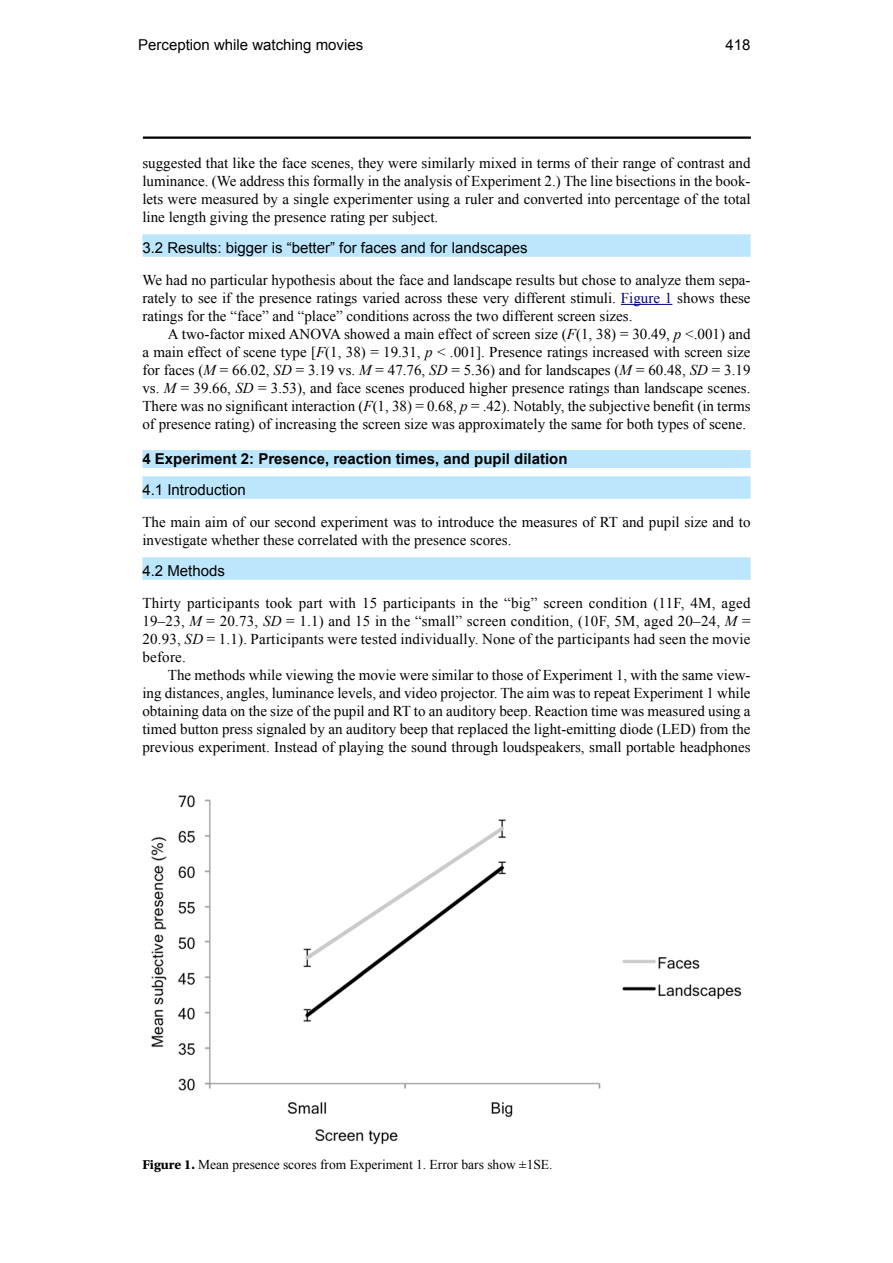
<style>
.page{position:relative;width:893px;height:1263px;background:#fff}
.page>*{position:absolute;margin:0;border:0;box-sizing:border-box;transform-origin:0 0}
.t1{font:15px/18px "Times New Roman";color:#000;text-align:justify}
.t2{font:15px "Arial";color:#000}
.t3{font:700 15px "Arial";color:#000}
.t4{font:13.5px "Times New Roman";color:#000}
.s1{color:#000080}
.s2{font-style:italic}
.s3{font-family:"Utopia Std";font-weight:700}
</style>
<div class="page">
<hr style="left:143px;top:136px;width:608px;height:3px;background:#000">
<div style="left:142px;top:234px;width:608px;height:23px;background:#bce6fb"></div>
<hr style="left:621px;top:304px;width:51px;height:1px;background:#000080">
<div style="left:142px;top:450px;width:608px;height:18px;background:#bce6fb"></div>
<div style="left:142px;top:476px;width:608px;height:23px;background:#bce6fb"></div>
<div style="left:142px;top:557px;width:608px;height:23px;background:#bce6fb"></div>
<img style="left:151px;top:795px;width:591px;height:350px">
<p class="t2" style="left:138px;top:35px;width:227px">Perception while watching movies</p>
<p class="t2" style="left:725px;top:35px;width:27px">418</p>
<p class="t1" style="left:142px;top:153px;width:610px">suggested that like the face scenes, they were similarly mixed in terms of their range of contrast and luminance. (We address this formally in the analysis of Experiment 2.) The line bisections in the book&shy;lets were measured by a single experimenter using a ruler and converted into percentage of the total line length giving the presence rating per subject.</p>
<p class="t2" style="left:142px;top:237px;width:387px">3.2 Results: bigger is “better” for faces and for landscapes</p>
<p class="t1" style="left:142px;top:270px;width:610px">We had no particular hypothesis about the face and landscape results but chose to analyze them sepa&shy;rately to see if the presence ratings varied across these very different stimuli. <span class="s1">Figure 1</span> shows these ratings for the “face” and “place” conditions across the two different screen sizes.</p>
<p class="t1" style="left:142px;top:324px;width:610px;text-indent:26px">A two-factor mixed ANOVA showed a main effect of screen size (<span class="s2">F</span>(1, 38) = 30.49, <span class="s2">p</span> &lt;.001) and a main effect of scene type [<span class="s2">F</span>(1, 38) = 19.31, <span class="s2">p</span> &lt; .001]. Presence ratings increased with screen size for faces (<span class="s2">M</span> = 66.02, <span class="s2">SD</span> = 3.19 vs. <span class="s2">M</span> = 47.76, <span class="s2">SD</span> = 5.36) and for landscapes (<span class="s2">M</span> = 60.48, <span class="s2">SD</span> = 3.19 vs. <span class="s2">M</span> = 39.66, <span class="s2">SD</span> = 3.53), and face scenes produced higher presence ratings than landscape scenes.<br>There was no significant interaction (<span class="s2">F</span>(1, 38) = 0.68, <span class="s2">p</span> = .42). Notably, the subjective benefit (in terms of presence rating) of increasing the screen size was approximately the same for both types of scene.</p>
<p class="t3" style="left:142px;top:448px;width:427px">4 Experiment 2: Presence, reaction times, and pupil dilation</p>
<p class="t2" style="left:142px;top:479px;width:105px">4.1 Introduction</p>
<p class="t1" style="left:142px;top:512px;width:610px">The main aim of our second experiment was to introduce the measures of RT and pupil size and to investigate whether these correlated with the presence scores.</p>
<p class="t2" style="left:142px;top:560px;width:84px">4.2 Methods</p>
<p class="t1" style="left:142px;top:593px;width:610px">Thirty participants took part with 15 participants in the “big” screen condition (11F, 4M, aged 19–23, <span class="s2">M</span> = 20.73, <span class="s2">SD</span> = 1.1) and 15 in the “small” screen condition, (10F, 5M, aged 20–24, <span class="s2">M</span> = 20.93, <span class="s2">SD</span> = 1.1). Participants were tested individually. None of the participants had seen the movie before.</p>
<p class="t1" style="left:142px;top:665px;width:610px;text-indent:26px">The methods while viewing the movie were similar to those of Experiment 1, with the same view&shy;ing distances, angles, luminance levels, and video projector. The aim was to repeat Experiment 1 while obtaining data on the size of the pupil and RT to an auditory beep. Reaction time was measured using a timed button press signaled by an auditory beep that replaced the light-emitting diode (LED) from the previous experiment. Instead of playing the sound through loudspeakers, small portable headphones</p>
<p class="t4" style="left:142px;top:1155px;width:412px"><span class="s3">Figure 1.</span> Mean presence scores from Experiment 1. Error bars show ±1SE.</p>
</div>
